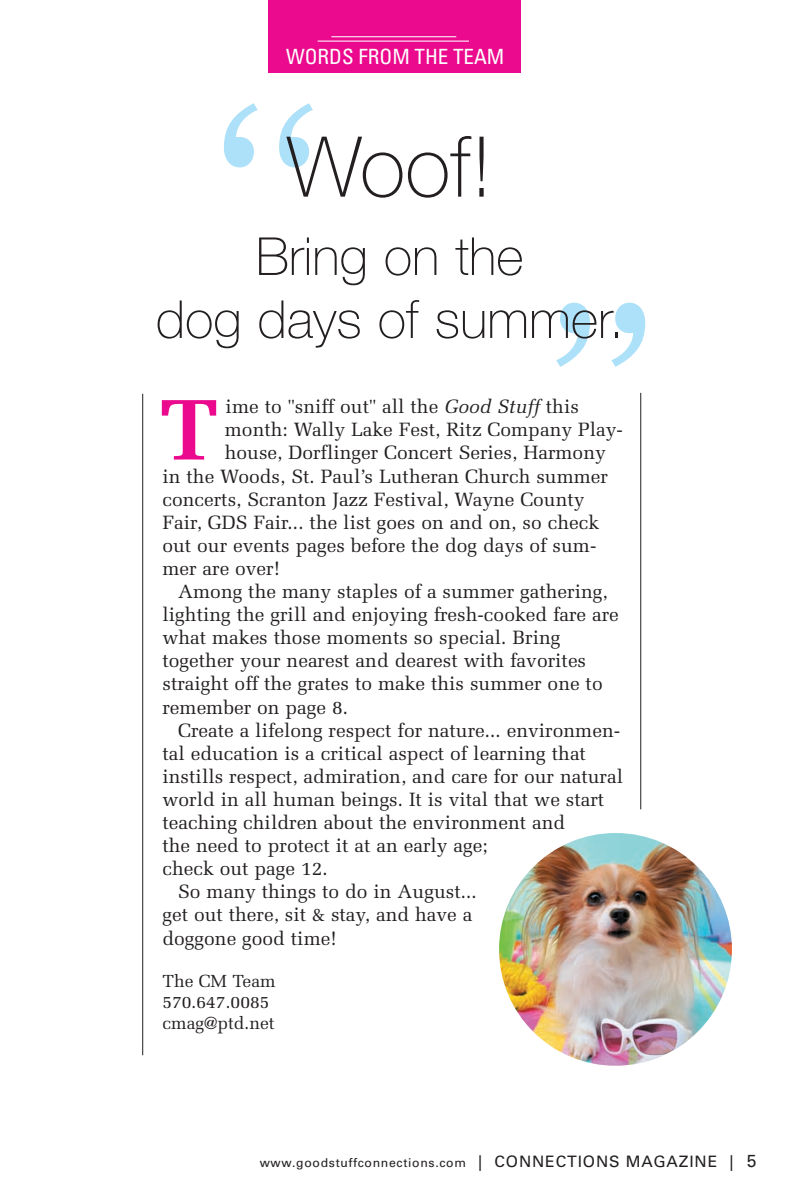
<style>
.page{position:relative;width:788px;height:1197px;background:#fff}
.page>*{position:absolute;margin:0;border:0;box-sizing:border-box;transform-origin:0 0}
.t1{font:252px "Melior";color:#ace1f9}
.t2{font:700 85.92px "Melior";color:#eb098d}
.t3{font:100 84px "Helvetica Neue LT";color:#231f20}
.t4{font:100 52.5px/63px "Helvetica Neue LT";color:#231f20;text-align:center}
.t5{font:condensed 21px "Univers";color:#fff}
.t6{font:19.25px "Melior";color:#231f20}
.t7{font:17.5px/21px "Melior";color:#231f20}
.t8{font:12.25px "Univers";letter-spacing:.055em;color:#231f20}
.s1{font-style:italic}
.s2{font-size:15.75px}
.s3{font-size:17.5px}
</style>
<div class="page">
<div style="left:268px;top:0;width:252px;height:73px;background:#eb098d"></div>
<hr style="left:331px;top:36px;width:125px;height:1px;background:#fff">
<hr style="left:317px;top:41px;width:152px;height:1px;background:#fff">
<hr style="left:142px;top:394px;width:1px;height:661px;background:#231f20">
<hr style="left:640px;top:393px;width:1px;height:416px;background:#231f20">
<img style="left:499px;top:833px;width:232px;height:233px">
<p class="t5" style="left:286px;top:49px;width:220px">WORDS FROM THE TEAM</p>
<h1 class="t1" style="left:207px;top:45px;width:127px">“</h1>
<h3 class="t3" style="left:287px;top:137px;width:207px">Woof!</h3>
<h3 class="t4" style="left:156px;top:230px;width:469px">Bring on the<br>dog days of summer.</h3>
<h1 class="t1" style="left:535px;top:245px;width:127px">”</h1>
<h2 class="t2" style="left:160px;top:380px;width:59px">T</h2>
<p class="t6" style="left:225px;top:395px;width:355px">ime to "sniff out" all the <span class="s1">Good Stuff</span> this</p>
<p class="t6" style="left:225px;top:418px;width:399px">month: Wally Lake Fest, Ritz Company Play-</p>
<p class="t6" style="left:225px;top:442px;width:382px">house, Dorflinger Concert Series, Harmony</p>
<p class="t6" style="left:162px;top:465px;width:447px">in the Woods, St. Paul’s Lutheran Church summer</p>
<p class="t6" style="left:162px;top:488px;width:423px">concerts, Scranton Jazz Festival, Wayne County</p>
<p class="t6" style="left:162px;top:511px;width:438px">Fair, GDS Fair... the list goes on and on, so check</p>
<p class="t6" style="left:162px;top:534px;width:435px">out our events pages before the dog days of sum-</p>
<p class="t6" style="left:162px;top:557px;width:119px">mer are over!</p>
<p class="t6" style="left:178px;top:580px;width:431px">Among the many staples of a summer gathering,</p>
<p class="t6" style="left:162px;top:603px;width:458px">lighting the grill and enjoying fresh-cooked fare are</p>
<p class="t6" style="left:162px;top:626px;width:399px">what makes those moments so special. Bring</p>
<p class="t6" style="left:162px;top:649px;width:425px">together your nearest and dearest with favorites</p>
<p class="t6" style="left:162px;top:673px;width:442px">straight off the grates to make this summer one to</p>
<p class="t6" style="left:162px;top:696px;width:187px">remember on page 8.</p>
<p class="t6" style="left:178px;top:719px;width:443px">Create a lifelong respect for nature... environmen-</p>
<p class="t6" style="left:162px;top:742px;width:425px">tal education is a critical aspect of learning that</p>
<p class="t6" style="left:162px;top:765px;width:462px">instills respect, admiration, and care for our natural</p>
<p class="t6" style="left:162px;top:788px;width:443px">world in all human beings. It is vital that we start</p>
<p class="t6" style="left:162px;top:811px;width:404px">teaching children about the environment and</p>
<p class="t6" style="left:162px;top:834px;width:327px">the need to protect it at an early age;</p>
<p class="t6" style="left:162px;top:857px;width:167px">check out page 12.</p>
<p class="t6" style="left:178px;top:880px;width:300px">So many things to do in August...</p>
<p class="t6" style="left:162px;top:904px;width:311px">get out there, sit &amp; stay, and have a</p>
<p class="t6" style="left:162px;top:927px;width:176px">doggone good time!</p>
<p class="t7" style="left:162px;top:971px;width:115px">The CM Team<br>570.647.0085 cmag@ptd.net</p>
<p class="t8" style="left:260px;top:1158px;width:498px">www.goodstuffconnections.com <span class="s2">| CONNECTIONS MAGAZINE |</span> <span class="s3">5</span></p>
</div>
